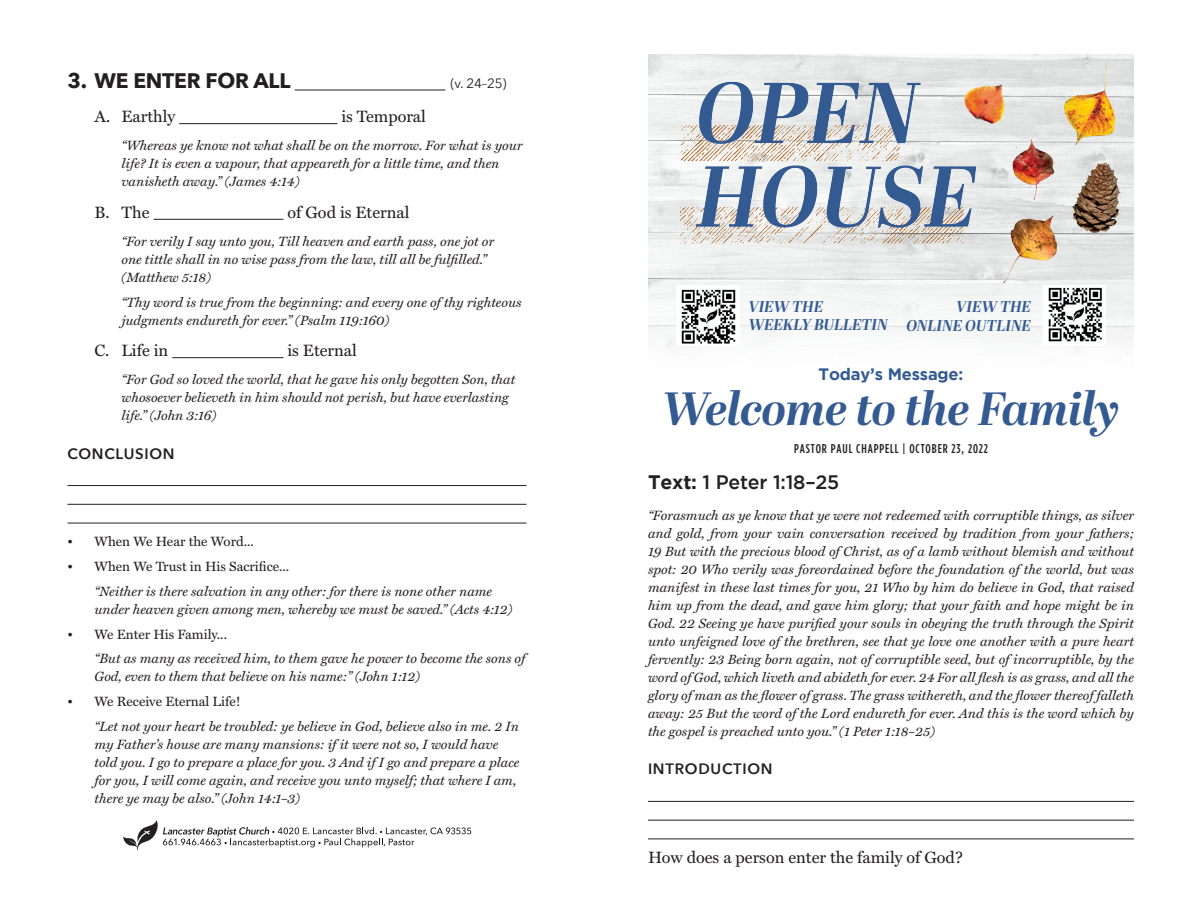
<style>
.page{position:relative;width:1188px;height:918px;background:#fff}
.page>*{position:absolute;margin:0;border:0;box-sizing:border-box;transform-origin:0 0}
.t1{font:italic 700 46.5px "Abril Display";letter-spacing:-.015em;color:#345a92}
.t2{font:700 21px "Avenir Next";letter-spacing:-.01em;color:#231f20}
.t3{font:500 19.5px "Gotham HTF";letter-spacing:-.01em;color:#231f20}
.t4{font:16.5px "Miller Text";color:#231f20}
.t5{font:700 16.5px "Gotham HTF";letter-spacing:-.01em;color:#345a92}
.t6{font:italic 700 15.6px/18.8px "Abril Display";color:#345a92}
.t7{font:600 15px "Avenir Next";letter-spacing:.05em;color:#231f20}
.t8{font:italic 13.5px/18px "Miller Text";color:#231f20}
.t9{font:13.5px "Miller Text";color:#231f20}
.t10{font:13.5px "Avenir Next";color:#231f20}
.t11{font:500 condensed 12.75px "Gotham HTF";letter-spacing:.07em;color:#231f20}
.s1{font-weight:700}
</style>
<div class="page">
<hr style="left:295px;top:90px;width:150px;height:1px;background:#231f20">
<hr style="left:179px;top:123px;width:159px;height:1px;background:#231f20">
<hr style="left:154px;top:219px;width:129px;height:1px;background:#231f20">
<hr style="left:172px;top:357px;width:112px;height:1px;background:#231f20">
<hr style="left:68px;top:485px;width:458px;height:1px;background:#231f20">
<hr style="left:68px;top:504px;width:458px;height:1px;background:#231f20">
<hr style="left:68px;top:523px;width:458px;height:1px;background:#231f20">
<svg style="left:123px;top:820px;width:348px;height:30px"></svg>
<hr style="left:648px;top:801px;width:486px;height:1px;background:#231f20">
<hr style="left:648px;top:820px;width:486px;height:1px;background:#231f20">
<hr style="left:648px;top:839px;width:486px;height:1px;background:#231f20">
<img style="left:664px;top:58px;width:292px;height:195px">
<img style="left:1105px;top:175px;width:29px;height:125px">
<img style="left:1086px;top:54px;width:48px;height:121px">
<img style="left:889px;top:54px;width:197px;height:146px">
<img style="left:961px;top:97px;width:144px;height:78px">
<img style="left:956px;top:175px;width:149px;height:149px">
<img style="left:681px;top:289px;width:55px;height:55px">
<img style="left:1044px;top:285px;width:61px;height:57px">
<h2 class="t2" style="left:68px;top:68px;width:224px">3. WE ENTER FOR ALL</h2>
<p class="t10" style="left:451px;top:76px;width:58px">(v. 24–25)</p>
<p class="t4" style="left:94px;top:107px;width:82px">A. Earthly</p>
<p class="t4" style="left:341px;top:107px;width:86px">is Temporal</p>
<p class="t8" style="left:122px;top:137px;width:403px">“Whereas ye know not what shall be on the morrow. For what is your life? It is even a vapour, that appeareth for a little time, and then vanisheth away.” (James 4:14)</p>
<p class="t4" style="left:94px;top:202px;width:57px">B. The</p>
<p class="t4" style="left:287px;top:202px;width:123px">of God is Eternal</p>
<p class="t8" style="left:122px;top:232px;width:374px">“For verily I say unto you, Till heaven and earth pass, one jot or one tittle shall in no wise pass from the law, till all be fulfilled.” (Matthew 5:18)</p>
<p class="t8" style="left:122px;top:293px;width:402px">“Thy word is true from the beginning: and every one of thy righteous judgments endureth for ever.” (Psalm 119:160)</p>
<p class="t4" style="left:94px;top:341px;width:75px">C. Life in</p>
<p class="t4" style="left:287px;top:341px;width:71px">is Eternal</p>
<p class="t8" style="left:122px;top:371px;width:395px">“For God so loved the world, that he gave his only begotten Son, that whosoever believeth in him should not perish, but have everlasting life.” (John 3:16)</p>
<p class="t7" style="left:68px;top:444px;width:109px">CONCLUSION</p>
<p class="t9" style="left:68px;top:534px;width:188px">• When We Hear the Word...</p>
<p class="t9" style="left:68px;top:558px;width:223px">• When We Trust in His Sacrifice...</p>
<p class="t8" style="left:94px;top:582px;width:420px">“Neither is there salvation in any other: for there is none other name under heaven given among men, whereby we must be saved.” (Acts 4:12)</p>
<p class="t9" style="left:68px;top:626px;width:161px">• We Enter His Family...</p>
<p class="t8" style="left:94px;top:650px;width:432px">“But as many as received him, to them gave he power to become the sons of<br>God, even to them that believe on his name:” (John 1:12)</p>
<p class="t9" style="left:68px;top:693px;width:175px">• We Receive Eternal Life!</p>
<p class="t8" style="left:94px;top:717px;width:426px">“Let not your heart be troubled: ye believe in God, believe also in me. 2 In my Father’s house are many mansions: if it were not so, I would have told you. I go to prepare a place for you. 3 And if I go and prepare a place for you, I will come again, and receive you unto myself; that where I am, there ye may be also.” (John 14:1–3)</p>
<p class="t6" style="left:749px;top:298px;width:141px">VIEW THE<br>WEEKLY BULLETIN</p>
<p class="t6" style="left:906px;top:298px;width:126px;text-align:right">VIEW THE<br>ONLINE OUTLINE</p>
<p class="t5" style="left:819px;top:365px;width:146px">Today’s Message:</p>
<h1 class="t1" style="left:663px;top:375px;width:458px">Welcome to the Family</h1>
<p class="t11" style="left:794px;top:442px;width:195px">PASTOR PAUL CHAPPELL | OCTOBER 23, 2022</p>
<h3 class="t3" style="left:648px;top:471px;width:193px"><span class="s1">Text:</span> 1 Peter 1:18–25</h3>
<p class="t8" style="left:648px;top:506px;width:488px;text-align:justify">“Forasmuch as ye know that ye were not redeemed with corruptible things, as silver and gold, from your vain conversation received by tradition from your fathers; 19 But with the precious blood of Christ, as of a lamb without blemish and without spot: 20 Who verily was foreordained before the foundation of the world, but was manifest in these last times for you, 21 Who by him do believe in God, that raised him up from the dead, and gave him glory; that your faith and hope might be in God. 22 Seeing ye have purified your souls in obeying the truth through the Spirit unto unfeigned love of the brethren, see that ye love one another with a pure heart fervently: 23 Being born again, not of corruptible seed, but of incorruptible, by the word of God, which liveth and abideth for ever. 24 For all flesh is as grass, and all the glory of man as the flower of grass. The grass withereth, and the flower thereof falleth away: 25 But the word of the Lord endureth for ever. And this is the word which by the gospel is preached unto you.” (1 Peter 1:18–25)</p>
<p class="t7" style="left:648px;top:760px;width:126px">INTRODUCTION</p>
<p class="t4" style="left:648px;top:847px;width:316px">How does a person enter the family of God?</p>
</div>
